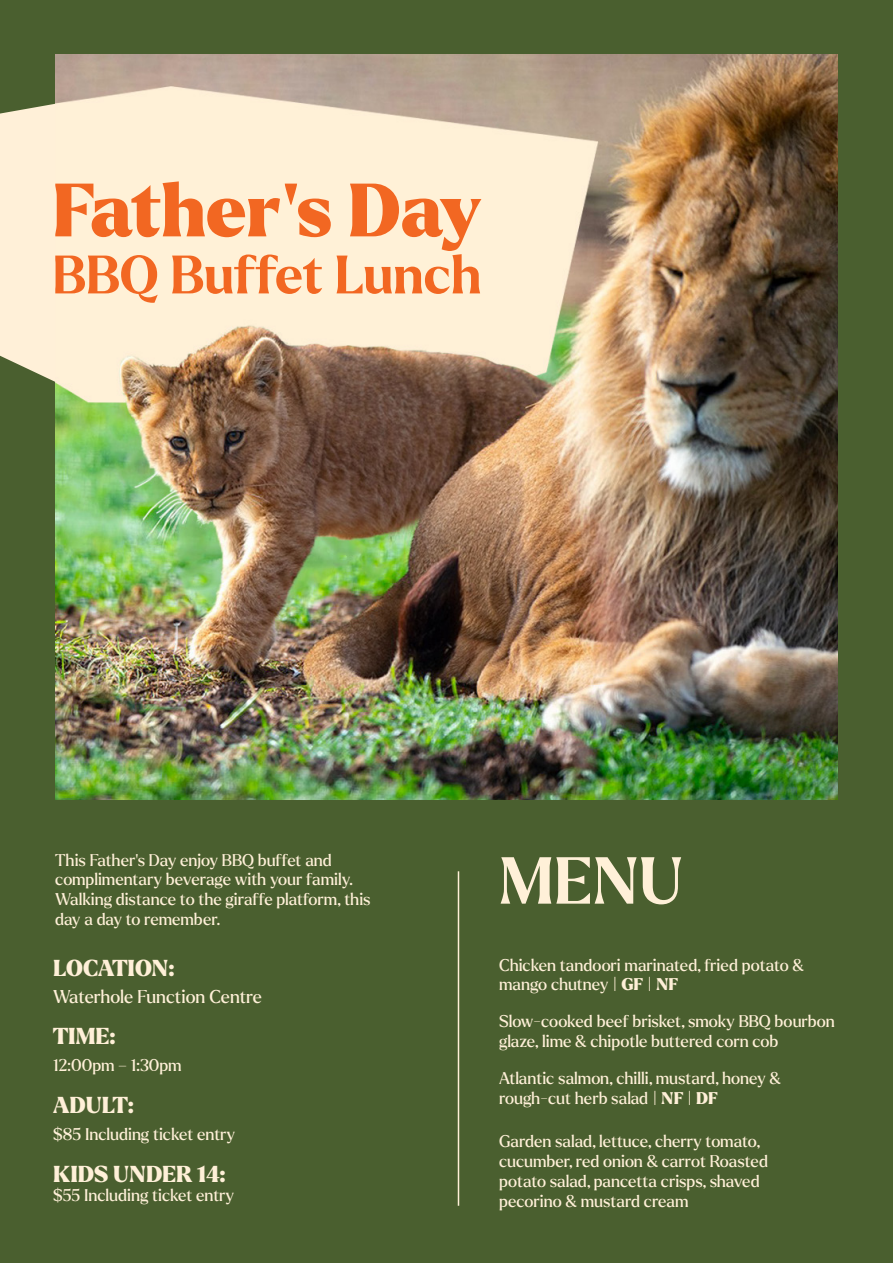
<style>
.page{position:relative;width:893px;height:1263px;background:#4a5f2f}
.page>*{position:absolute;margin:0;border:0;box-sizing:border-box;transform-origin:0 0}
.t1{font:900 73.2px "Larken";letter-spacing:-.005em;color:#f26722}
.t2{font:700 64.5px "Larken";color:#fff0d8}
.t3{font:700 52.5px "Larken";color:#f26722}
.t4{font:900 22.5px "Larken";color:#fff0d8}
.t5{font:18px "Larken";letter-spacing:-.005em;color:#fff0d8}
.t6{font:16.5px/19.8px "Larken";color:#fff0d8}
.s1{font-weight:900}
</style>
<div class="page">
<img style="left:55px;top:54px;width:783px;height:745px">
<div style="left:0;top:104px;width:55px;height:278px;background:#fff0d8"></div>
<hr style="left:458px;top:871px;width:1px;height:335px;background:#fff0d8">
<p class="t1" style="left:52px;top:163px;width:431px">Father’s Day</p>
<p class="t3" style="left:52px;top:240px;width:431px">BBQ Buffet Lunch</p>
<p class="t6" style="left:55px;top:849px;width:299px">This Father’s Day enjoy BBQ buffet and complimentary beverage with your family.</p>
<p class="t6" style="left:55px;top:889px;width:317px">Walking distance to the giraffe platform, this day a day to remember.</p>
<p class="t4" style="left:53px;top:953px;width:122px">LOCATION:</p>
<p class="t5" style="left:53px;top:984px;width:210px">Waterhole Function Centre</p>
<p class="t4" style="left:53px;top:1022px;width:64px">TIME:</p>
<p class="t6" style="left:53px;top:1055px;width:130px">12:00pm – 1:30pm</p>
<p class="t4" style="left:53px;top:1090px;width:82px">ADULT:</p>
<p class="t6" style="left:53px;top:1124px;width:184px">$85 Including ticket entry</p>
<p class="t4" style="left:53px;top:1159px;width:174px">KIDS UNDER 14:</p>
<p class="t6" style="left:53px;top:1185px;width:183px">$55 Including ticket entry</p>
<p class="t2" style="left:499px;top:838px;width:186px">MENU</p>
<p class="t6" style="left:499px;top:954px;width:306px">Chicken tandoori marinated, fried potato &amp; mango chutney <span class="s1">| GF | NF</span></p>
<p class="t6" style="left:499px;top:1011px;width:337px">Slow-cooked beef brisket, smoky BBQ bourbon glaze, lime &amp; chipotle buttered corn cob</p>
<p class="t6" style="left:499px;top:1068px;width:283px">Atlantic salmon, chilli, mustard, honey &amp; rough-cut herb salad <span class="s1">| NF | DF</span></p>
<p class="t6" style="left:499px;top:1131px;width:270px">Garden salad, lettuce, cherry tomato, cucumber, red onion &amp; carrot Roasted potato salad, pancetta crisps, shaved pecorino &amp; mustard cream</p>
</div>
